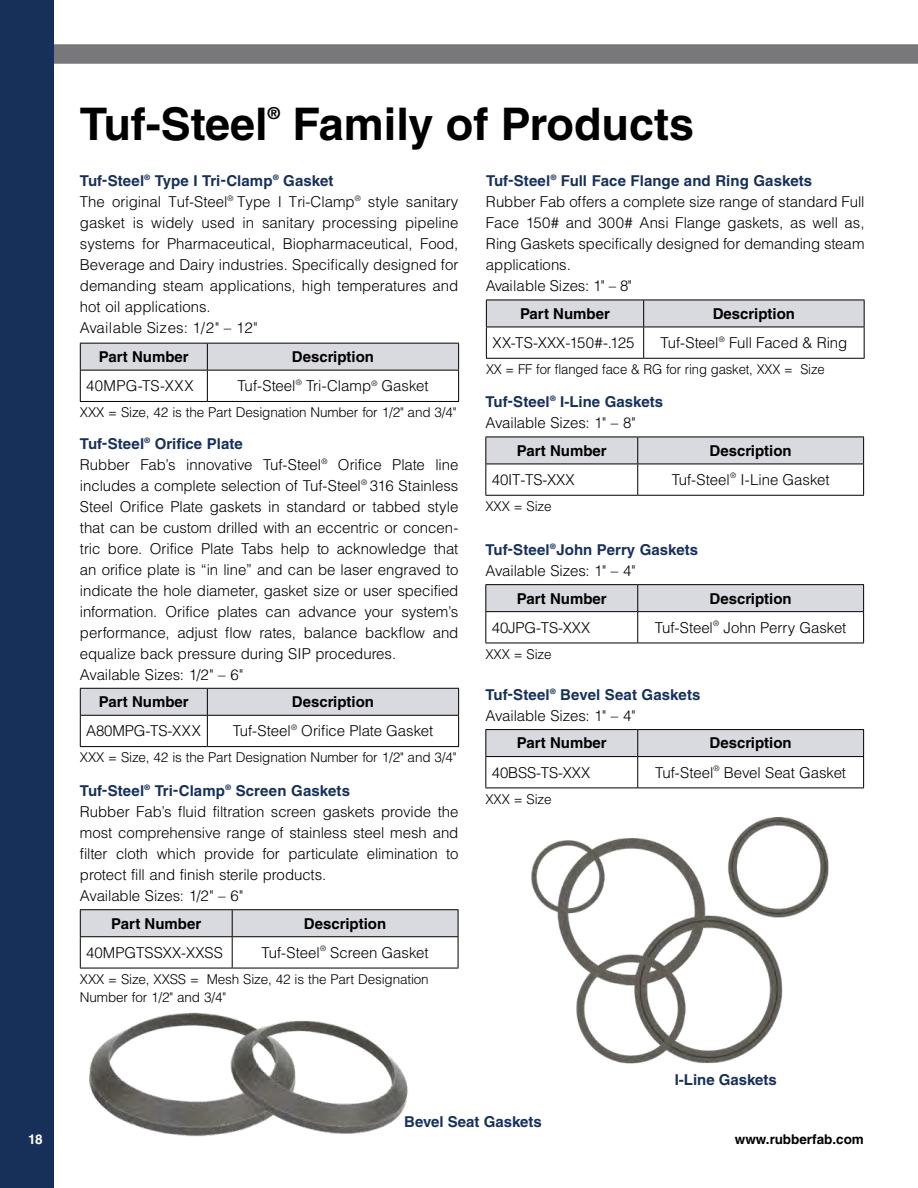
<style>
.page{position:relative;width:918px;height:1188px;background:#fff}
.page>*{position:absolute;margin:0;border:0;box-sizing:border-box;transform-origin:0 0}
.t1{font:700 45px "Helvetica LT Std";color:#000}
.t2{font:700 16.5px "Helvetica LT Std";color:#000}
.t3{font:300 15px/21px "Helvetica LT Std";letter-spacing:-.005em;color:#000}
.t4{font:700 15px/21px "Helvetica LT Std";color:#17305a}
.t5{font:700 15px "Helvetica LT Std";color:#000}
.t6{font:300 15px "Helvetica LT Std";letter-spacing:.02em;color:#000}
.t7{font:300 13.5px/18px "Helvetica LT Std";letter-spacing:-.01em;color:#000}
.t8{font:700 13.5px "Helvetica LT Std";color:#000}
.t9{font:700 13.5px "Helvetica LT Std";color:#fff}
.s1{font-weight:700;color:#17305a}
.s2{font-weight:300;color:#000}
</style>
<div class="page">
<div style="left:0;top:0;width:54px;height:1188px;background:#17305a"></div>
<div style="left:54px;top:44px;width:864px;height:20px;background:#78787a"></div>
<svg style="left:80px;top:343px;width:379px;height:27px;background:#cfcfd6"></svg>
<hr style="left:80px;top:370px;width:127px;height:1px;background:#000">
<hr style="left:80px;top:371px;width:1px;height:30px;background:#000">
<hr style="left:207px;top:370px;width:252px;height:1px;background:#000">
<hr style="left:207px;top:371px;width:1px;height:30px;background:#000">
<hr style="left:458px;top:371px;width:1px;height:30px;background:#000">
<hr style="left:80px;top:401px;width:127px;height:1px;background:#000">
<hr style="left:207px;top:401px;width:252px;height:1px;background:#000">
<svg style="left:80px;top:688px;width:379px;height:27px;background:#cfcfd6"></svg>
<hr style="left:80px;top:715px;width:127px;height:1px;background:#000">
<hr style="left:80px;top:716px;width:1px;height:30px;background:#000">
<hr style="left:207px;top:715px;width:252px;height:1px;background:#000">
<hr style="left:207px;top:716px;width:1px;height:30px;background:#000">
<hr style="left:458px;top:716px;width:1px;height:30px;background:#000">
<hr style="left:80px;top:746px;width:127px;height:1px;background:#000">
<hr style="left:207px;top:746px;width:252px;height:1px;background:#000">
<hr style="left:80px;top:909px;width:152px;height:1px;background:#000">
<hr style="left:232px;top:909px;width:226px;height:1px;background:#000">
<div style="left:80px;top:910px;width:379px;height:27px;background:#d9d9e0"></div>
<hr style="left:80px;top:936px;width:152px;height:1px;background:#000">
<hr style="left:80px;top:937px;width:1px;height:31px;background:#000">
<hr style="left:232px;top:936px;width:226px;height:1px;background:#000">
<hr style="left:232px;top:937px;width:1px;height:31px;background:#000">
<hr style="left:458px;top:937px;width:1px;height:31px;background:#000">
<hr style="left:80px;top:968px;width:152px;height:1px;background:#000">
<hr style="left:232px;top:968px;width:226px;height:1px;background:#000">
<svg style="left:486px;top:300px;width:379px;height:27px;background:#cfcfd6"></svg>
<hr style="left:486px;top:327px;width:158px;height:1px;background:#000">
<hr style="left:486px;top:327px;width:1px;height:31px;background:#000">
<hr style="left:644px;top:327px;width:221px;height:1px;background:#000">
<hr style="left:643px;top:327px;width:1px;height:31px;background:#000">
<hr style="left:864px;top:327px;width:1px;height:31px;background:#000">
<hr style="left:486px;top:358px;width:158px;height:1px;background:#000">
<hr style="left:644px;top:358px;width:221px;height:1px;background:#000">
<hr style="left:485px;top:729px;width:153px;height:1px;background:#000">
<hr style="left:638px;top:729px;width:226px;height:1px;background:#000">
<div style="left:485px;top:730px;width:379px;height:26px;background:#d9d9e0"></div>
<hr style="left:485px;top:756px;width:153px;height:1px;background:#000">
<hr style="left:485px;top:757px;width:1px;height:31px;background:#000">
<hr style="left:638px;top:756px;width:226px;height:1px;background:#000">
<hr style="left:637px;top:757px;width:1px;height:31px;background:#000">
<hr style="left:863px;top:757px;width:1px;height:31px;background:#000">
<hr style="left:485px;top:788px;width:153px;height:1px;background:#000">
<hr style="left:638px;top:788px;width:226px;height:1px;background:#000">
<svg style="left:485px;top:437px;width:379px;height:27px;background:#cfcfd6"></svg>
<hr style="left:485px;top:464px;width:153px;height:1px;background:#000">
<hr style="left:485px;top:464px;width:1px;height:31px;background:#000">
<hr style="left:638px;top:464px;width:226px;height:1px;background:#000">
<hr style="left:637px;top:464px;width:1px;height:31px;background:#000">
<hr style="left:863px;top:464px;width:1px;height:31px;background:#000">
<hr style="left:485px;top:495px;width:153px;height:1px;background:#000">
<hr style="left:638px;top:495px;width:226px;height:1px;background:#000">
<hr style="left:485px;top:584px;width:153px;height:1px;background:#000">
<hr style="left:638px;top:584px;width:226px;height:1px;background:#000">
<div style="left:485px;top:585px;width:379px;height:26px;background:#d9d9e0"></div>
<hr style="left:485px;top:611px;width:153px;height:1px;background:#000">
<hr style="left:485px;top:612px;width:1px;height:31px;background:#000">
<hr style="left:638px;top:611px;width:226px;height:1px;background:#000">
<hr style="left:637px;top:612px;width:1px;height:31px;background:#000">
<hr style="left:863px;top:612px;width:1px;height:31px;background:#000">
<hr style="left:485px;top:643px;width:153px;height:1px;background:#000">
<hr style="left:638px;top:643px;width:226px;height:1px;background:#000">
<img style="left:531px;top:817px;width:298px;height:247px">
<img style="left:89px;top:1012px;width:319px;height:125px">
<h1 class="t1" style="left:80px;top:97px;width:189px">Tuf-Steel</h1>
<p class="t2" style="left:268px;top:103px;width:14px">®</p>
<h1 class="t1" style="left:292px;top:97px;width:403px">Family of Products</h1>
<p class="t3" style="left:80px;top:170px;width:380px"><span class="s1">Tuf-Steel</span><sup>®</sup> <span class="s1">Type I Tri-Clamp</span><sup>®</sup> <span class="s1">Gasket<br></span>The original Tuf-Steel<sup>®</sup> Type I Tri-Clamp<sup>®</sup> style sanitary gasket is widely used in sanitary processing pipeline systems for Pharmaceutical, Biopharmaceutical, Food, Beverage and Dairy industries. Specifically designed for demanding steam applications, high temperatures and hot oil applications.<br>Available Sizes: 1/2" – 12"</p>
<p class="t3" style="left:486px;top:170px;width:380px"><span class="s1">Tuf-Steel</span><sup>®</sup> <span class="s1">Full Face Flange and Ring Gaskets </span>Rubber Fab offers a complete size range of standard Full Face 150# and 300# Ansi Flange gaskets, as well as, Ring Gaskets specifically designed for demanding steam applications.<br>Available Sizes: 1" – 8"</p>
<p class="t5" style="left:520px;top:304px;width:91px">Part Number</p>
<p class="t5" style="left:713px;top:304px;width:84px">Description</p>
<p class="t3" style="left:492px;top:332px;width:144px">XX-TS-XXX-150#-.125</p>
<p class="t3" style="left:660px;top:332px;width:188px">Tuf-Steel<sup>®</sup> Full Faced &amp; Ring</p>
<p class="t5" style="left:99px;top:348px;width:91px">Part Number</p>
<p class="t5" style="left:292px;top:348px;width:84px">Description</p>
<p class="t6" style="left:86px;top:377px;width:109px">40MPG-TS-XXX</p>
<p class="t3" style="left:237px;top:375px;width:193px">Tuf-Steel<sup>®</sup> Tri-Clamp<sup>®</sup> Gasket</p>
<p class="t7" style="left:486px;top:360px;width:340px">XX = FF for flanged face &amp; RG for ring gasket, XXX = Size</p>
<p class="t4" style="left:485px;top:391px;width:179px">Tuf-Steel<sup>®</sup> I-Line Gaskets<br><span class="s2">Available Sizes: 1" – 8"</span></p>
<p class="t7" style="left:80px;top:403px;width:378px">XXX = Size, 42 is the Part Designation Number for 1/2" and 3/4"</p>
<p class="t3" style="left:80px;top:433px;width:380px"><span class="s1">Tuf-Steel</span><sup>®</sup> <span class="s1">Orifice Plate<br></span>Rubber Fab’s innovative Tuf-Steel<sup>®</sup> Orifice Plate line includes a complete selection of Tuf-Steel<sup>®</sup> 316 Stainless Steel Orifice Plate gaskets in standard or tabbed style that can be custom drilled with an eccentric or concen&shy;tric bore. Orifice Plate Tabs help to acknowledge that an orifice plate is “in line” and can be laser engraved to indicate the hole diameter, gasket size or user specified information. Orifice plates can advance your system’s performance, adjust flow rates, balance backflow and equalize back pressure during SIP procedures.<br>Available Sizes: 1/2" – 6"</p>
<p class="t5" style="left:99px;top:693px;width:91px">Part Number</p>
<p class="t5" style="left:292px;top:693px;width:84px">Description</p>
<p class="t3" style="left:86px;top:720px;width:116px">A80MPG-TS-XXX</p>
<p class="t3" style="left:233px;top:720px;width:202px">Tuf-Steel<sup>®</sup> Orifice Plate Gasket</p>
<p class="t7" style="left:80px;top:748px;width:378px">XXX = Size, 42 is the Part Designation Number for 1/2" and 3/4"</p>
<p class="t3" style="left:80px;top:780px;width:380px"><span class="s1">Tuf-Steel</span><sup>®</sup> <span class="s1">Tri-Clamp</span><sup>®</sup> <span class="s1">Screen Gaskets<br></span>Rubber Fab’s fluid filtration screen gaskets provide the most comprehensive range of stainless steel mesh and filter cloth which provide for particulate elimination to protect fill and finish sterile products.<br>Available Sizes: 1/2" – 6"</p>
<p class="t5" style="left:111px;top:914px;width:91px">Part Number</p>
<p class="t5" style="left:304px;top:914px;width:84px">Description</p>
<p class="t3" style="left:86px;top:942px;width:138px">40MPGTSSXX-XXSS</p>
<p class="t3" style="left:262px;top:942px;width:168px">Tuf-Steel<sup>®</sup> Screen Gasket</p>
<p class="t7" style="left:80px;top:970px;width:350px">XXX = Size, XXSS = Mesh Size, 42 is the Part Designation<br>Number for 1/2" and 3/4"</p>
<p class="t5" style="left:517px;top:441px;width:91px">Part Number</p>
<p class="t5" style="left:710px;top:441px;width:84px">Description</p>
<p class="t3" style="left:492px;top:469px;width:84px">40IT-TS-XXX</p>
<p class="t3" style="left:672px;top:469px;width:159px">Tuf-Steel<sup>®</sup> I-Line Gasket</p>
<p class="t7" style="left:485px;top:497px;width:68px">XXX = Size</p>
<p class="t4" style="left:485px;top:539px;width:214px">Tuf-Steel<sup>®</sup>John Perry Gaskets<br><span class="s2">Available Sizes: 1" – 4"</span></p>
<p class="t5" style="left:517px;top:589px;width:91px">Part Number</p>
<p class="t5" style="left:710px;top:589px;width:84px">Description</p>
<p class="t3" style="left:492px;top:617px;width:100px">40JPG-TS-XXX</p>
<p class="t3" style="left:655px;top:617px;width:193px">Tuf-Steel<sup>®</sup> John Perry Gasket</p>
<p class="t7" style="left:485px;top:645px;width:68px">XXX = Size</p>
<p class="t4" style="left:485px;top:684px;width:217px">Tuf-Steel<sup>®</sup> Bevel Seat Gaskets<br><span class="s2">Available Sizes: 1" – 4"</span></p>
<p class="t5" style="left:517px;top:734px;width:91px">Part Number</p>
<p class="t5" style="left:710px;top:734px;width:84px">Description</p>
<p class="t3" style="left:492px;top:762px;width:100px">40BSS-TS-XXX</p>
<p class="t3" style="left:655px;top:762px;width:192px">Tuf-Steel<sup>®</sup> Bevel Seat Gasket</p>
<p class="t7" style="left:485px;top:790px;width:68px">XXX = Size</p>
<p class="t4" style="left:675px;top:1069px;width:104px">I-Line Gaskets</p>
<p class="t4" style="left:404px;top:1111px;width:139px">Bevel Seat Gaskets</p>
<p class="t9" style="left:28px;top:1131px;width:16px">18</p>
<p class="t8" style="left:735px;top:1131px;width:131px">www.rubberfab.com</p>
</div>
